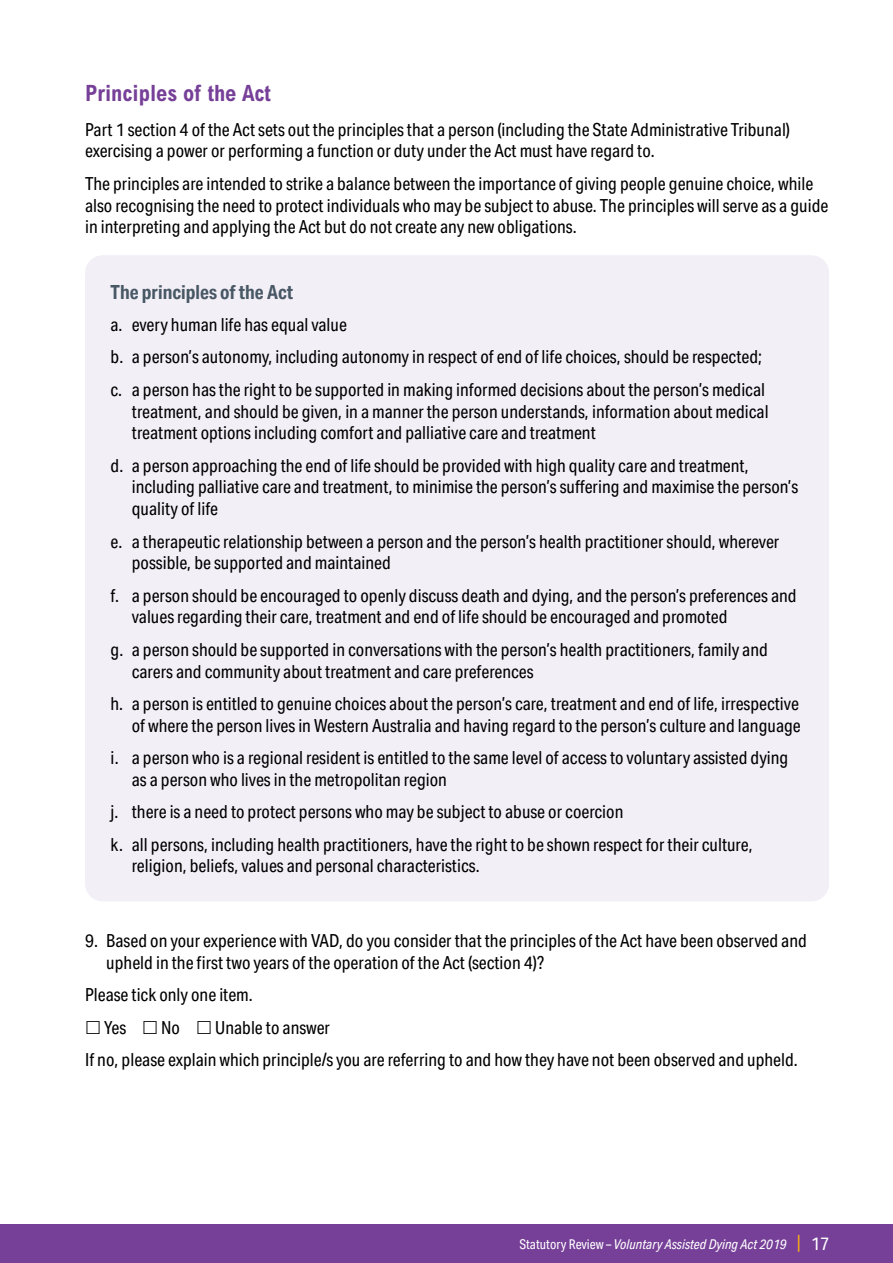
<style>
.page{position:relative;width:893px;height:1263px;background:#fff}
.page>*{position:absolute;margin:0;border:0;box-sizing:border-box;transform-origin:0 0}
.t1{font:700 condensed 22.5px "Arial MT Std";color:#763f98}
.t2{font:700 19.5px "Aktiv Grotesk Cd";color:#485865}
.t3{font:18px/21.8px "Aktiv Grotesk Cd";color:#000}
.t4{font:italic 13.5px "Aktiv Grotesk Cd";color:#fff}
.s1{font-style:normal}
.s2{font-family:"Arial MT Std";font-style:normal;font-size:18px;color:#fcaf17}
.s3{font-style:normal;font-size:18px}
</style>
<div class="page">
<div style="left:0;top:1225px;width:893px;height:38px;background:#763f98"></div>
<div style="left:85px;top:255px;width:744px;height:646px;background:#f3eff7;border-radius:18px"></div>
<p class="t1" style="left:85px;top:80px;width:187px">Principles of the Act</p>
<p class="t3" style="left:85px;top:119px;width:706px">Part 1 section 4 of the Act sets out the principles that a person (including the State Administrative Tribunal) exercising a power or performing a function or duty under the Act must have regard to.</p>
<p class="t3" style="left:85px;top:173px;width:745px">The principles are intended to strike a balance between the importance of giving people genuine choice, while also recognising the need to protect individuals who may be subject to abuse. The principles will serve as a guide in interpreting and applying the Act but do not create any new obligations.</p>
<p class="t2" style="left:111px;top:280px;width:184px">The principles of the Act</p>
<p class="t3" style="left:111px;top:309px;width:656px;line-height:32.4px">a. every human life has equal value<br>b. a person’s autonomy, including autonomy in respect of end of life choices, should be respected; c. a person has the right to be supported in making informed decisions about the person’s medical</p>
<p class="t3" style="left:132px;top:400px;width:638px">treatment, and should be given, in a manner the person understands, information about medical treatment options including comfort and palliative care and treatment</p>
<p class="t3" style="left:132px;top:455px;width:668px;text-indent:-21px">d. a person approaching the end of life should be provided with high quality care and treatment, including palliative care and treatment, to minimise the person’s suffering and maximise the person’s quality of life</p>
<p class="t3" style="left:132px;top:530px;width:649px;text-indent:-21px">e. a therapeutic relationship between a person and the person’s health practitioner should, wherever possible, be supported and maintained</p>
<p class="t3" style="left:132px;top:585px;width:666px;text-indent:-21px">f. a person should be encouraged to openly discuss death and dying, and the person’s preferences and values regarding their care, treatment and end of life should be encouraged and promoted</p>
<p class="t3" style="left:132px;top:639px;width:638px;text-indent:-21px">g. a person should be supported in conversations with the person’s health practitioners, family and carers and community about treatment and care preferences</p>
<p class="t3" style="left:111px;top:693px;width:692px;text-align:right">h. a person is entitled to genuine choices about the person’s care, treatment and end of life, irrespective of where the person lives in Western Australia and having regard to the person’s culture and language</p>
<p class="t3" style="left:132px;top:747px;width:658px;text-indent:-21px">i. a person who is a regional resident is entitled to the same level of access to voluntary assisted dying as a person who lives in the metropolitan region</p>
<p class="t3" style="left:111px;top:796px;width:644px;line-height:32.4px">j. there is a need to protect persons who may be subject to abuse or coercion<br>k. all persons, including health practitioners, have the right to be shown respect for their culture,</p>
<p class="t3" style="left:132px;top:855px;width:349px">religion, beliefs, values and personal characteristics.</p>
<p class="t3" style="left:106px;top:930px;width:702px;text-indent:-21px">9. Based on your experience with VAD, do you consider that the principles of the Act have been observed and upheld in the first two years of the operation of the Act (section 4)?</p>
<p class="t3" style="left:104px;top:979px;width:150px;line-height:32.4px;text-indent:-19px">Please tick only one item.<br>Yes</p>
<p class="t3" style="left:85px;top:1011px;width:714px;line-height:32.4px;text-indent:130px">Unable to answer<br>If no, please explain which principle/s you are referring to and how they have not been observed and upheld.</p>
<p class="t3" style="left:161px;top:1017px;width:20px">No</p>
<p class="t4" style="left:519px;top:1236px;width:311px"><span class="s1">Statutory Review –</span> Voluntary Assisted Dying Act 2019 <span class="s2">|</span> <span class="s3">17</span></p>
</div>
